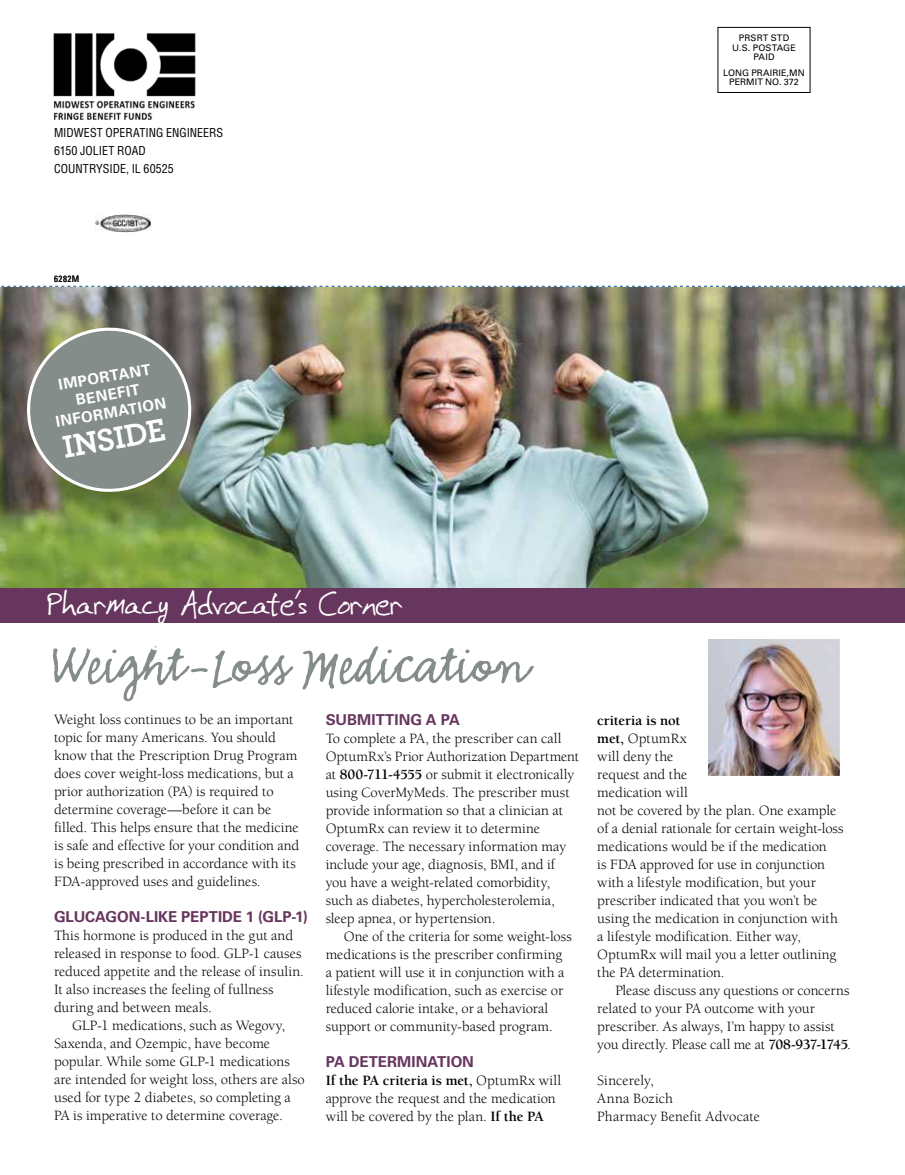
<style>
.page{position:relative;width:905px;height:1175px;background:#fff}
.page>*{position:absolute;margin:0;border:0;box-sizing:border-box;transform-origin:0 0}
.t1{font:59.85px "Emmascript MVB Std";letter-spacing:-.02em;color:#848d8a}
.t2{font:34.5px "GFY Ralston";letter-spacing:-.02em;color:#fff}
.t3{font:700 33px "Archer";letter-spacing:-.03em;color:#fff}
.t4{font:700 15px "Univers LT Std";color:#67365f}
.t5{font:700 15px/18px "Univers LT Std";color:#fff;text-align:center}
.t6{font:14.7px/18px "Berkeley Std";letter-spacing:-.005em;color:#000}
.t7{font:condensed 12px/18px "Helvetica LT Std";color:#000}
.t8{font:9px/9.8px "Univers LT Std";letter-spacing:.01em;color:#000;text-align:center}
.t9{font:condensed 9px "Univers LT Std";letter-spacing:.055em;color:#000}
.s1{font-weight:700}
</style>
<div class="page">
<svg style="left:1px;top:286px;width:903px;height:1px"></svg>
<img style="left:53px;top:33px;width:143px;height:87px">
<img style="left:95px;top:214px;width:57px;height:19px">
<div style="left:717px;top:27px;width:93px;height:66px;border:1px solid #000"></div>
<img style="left:0;top:287px;width:904px;height:300px">
<svg style="left:22px;top:323px;width:174px;height:174px;background:#848b82"></svg>
<div style="left:0;top:587px;width:904px;height:35px;background:#67365f"></div>
<img style="left:709px;top:640px;width:129px;height:134px">
<div style="left:706px;top:637px;width:135px;height:140px;border:2px solid #fff"></div>
<p class="t7" style="left:54px;top:123px;width:171px">MIDWEST OPERATING ENGINEERS<br>6150 JOLIET ROAD<br>COUNTRYSIDE, IL 60525</p>
<p class="t9" style="left:54px;top:273px;width:27px">6282M</p>
<p class="t5" style="left:48px;top:378px;width:114px;rotate:-10deg">IMPORTANT<br>BENEFIT<br>INFORMATION</p>
<h3 class="t3" style="left:58px;top:421px;width:105px;rotate:-10deg">INSIDE</h3>
<p class="t8" style="left:732px;top:33px;width:65px">PRSRT STD<br>U.S. POSTAGE<br>PAID</p>
<p class="t8" style="left:723px;top:68px;width:83px">LONG PRAIRIE,MN<br>PERMIT NO. 372</p>
<h2 class="t2" style="left:47px;top:581px;width:357px">Pharmacy Advocate’s Corner</h2>
<h3 class="t3" style="left:62px;top:577px;width:117px">Member</h3>
<h1 class="t1" style="left:49px;top:632px;width:482px">Weight-Loss Medication</h1>
<p class="t6" style="left:54px;top:711px;width:247px">Weight loss continues to be an important topic for many Americans. You should know that the Prescription Drug Program does cover weight-loss medications, but a prior authorization (PA) is required to determine coverage—before it can be filled. This helps ensure that the medicine is safe and effective for your condition and is being prescribed in accordance with its FDA-approved uses and guidelines.</p>
<p class="t4" style="left:54px;top:908px;width:255px">GLUCAGON-LIKE PEPTIDE 1 (GLP-1)</p>
<p class="t6" style="left:54px;top:927px;width:251px">This hormone is produced in the gut and released in response to food. GLP-1 causes reduced appetite and the release of insulin.<br>It also increases the feeling of fullness during and between meals.</p>
<p class="t6" style="left:54px;top:1017px;width:252px;text-indent:18px">GLP-1 medications, such as Wegovy, Saxenda, and Ozempic, have become popular. While some GLP-1 medications are intended for weight loss, others are also used for type 2 diabetes, so completing a PA is imperative to determine coverage.</p>
<p class="t4" style="left:326px;top:711px;width:136px">SUBMITTING A PA</p>
<p class="t6" style="left:326px;top:729px;width:255px">To complete a PA, the prescriber can call OptumRx’s Prior Authorization Department at <span class="s1">800-711-4555</span> or submit it electronically using CoverMyMeds. The prescriber must provide information so that a clinician at OptumRx can review it to determine coverage. The necessary information may include your age, diagnosis, BMI, and if you have a weight-related comorbidity, such as diabetes, hypercholesterolemia, sleep apnea, or hypertension.</p>
<p class="t6" style="left:326px;top:927px;width:247px;text-indent:18px">One of the criteria for some weight-loss medications is the prescriber confirming a patient will use it in conjunction with a lifestyle modification, such as exercise or reduced calorie intake, or a behavioral support or community-based program.</p>
<p class="t4" style="left:326px;top:1053px;width:150px">PA DETERMINATION</p>
<p class="t6" style="left:326px;top:1071px;width:237px"><span class="s1">If the PA criteria is met,</span> OptumRx will approve the request and the medication will be covered by the plan. <span class="s1">If the PA</span></p>
<p class="t6" style="left:597px;top:711px;width:248px"><span class="s1">criteria is not<br>met,</span> OptumRx<br>will deny the<br>request and the<br>medication will<br>not be covered by the plan. One example of a denial rationale for certain weight-loss medications would be if the medication<br>is FDA approved for use in conjunction with a lifestyle modification, but your prescriber indicated that you won’t be using the medication in conjunction with a lifestyle modification. Either way,<br>OptumRx will mail you a letter outlining the PA determination.</p>
<p class="t6" style="left:597px;top:981px;width:255px;text-indent:18px">Please discuss any questions or concerns related to your PA outcome with your prescriber. As always, I’m happy to assist you directly. Please call me at <span class="s1">708-937-1745</span>.</p>
<p class="t6" style="left:597px;top:1071px;width:164px">Sincerely,<br>Anna Bozich<br>Pharmacy Benefit Advocate</p>
</div>
